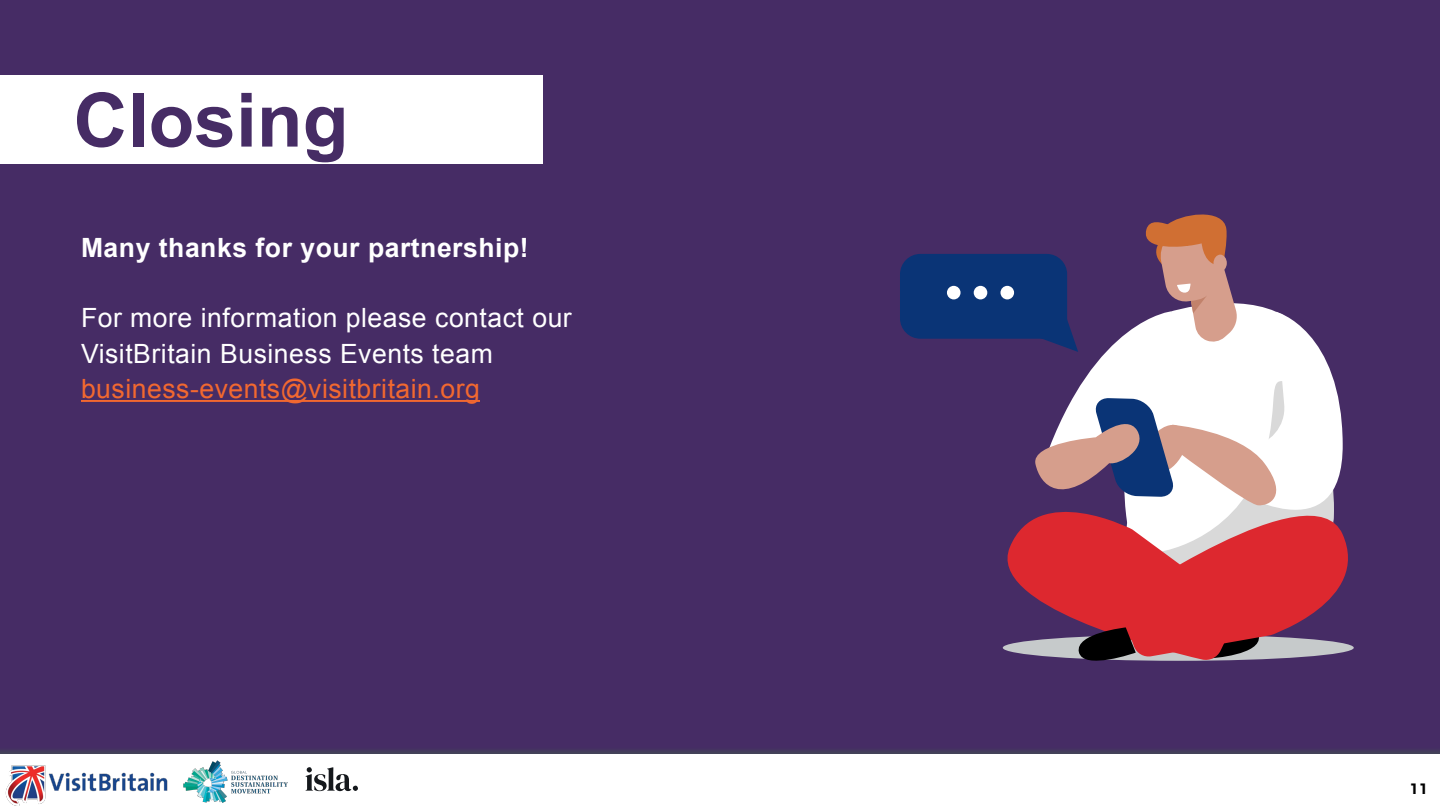
<style>
.page{position:relative;width:1440px;height:810px;background:#462c65}
.page>*{position:absolute;margin:0;border:0;box-sizing:border-box;transform-origin:0 0}
.t1{font:700 75px "Arial";color:#462c65}
.t2{font:26.55px/35.4px "Arial";letter-spacing:.02em;color:#fff}
.t3{font:26.55px "Arial";letter-spacing:.02em;color:#f26830}
.t4{font:700 26.55px "Arial";letter-spacing:.02em;color:#fff}
.t5{font:600 15px "Montserrat";color:#000}
</style>
<div class="page">
<div style="left:0;top:747px;width:1440px;height:63px;background:#433a5c"></div>
<div style="left:0;top:754px;width:1440px;height:56px;background:#fff"></div>
<svg style="left:305px;top:767px;width:53px;height:24px"></svg>
<img style="left:184px;top:761px;width:104px;height:42px">
<img style="left:5px;top:765px;width:163px;height:41px">
<div style="left:0;top:75px;width:543px;height:89px;background:#fff"></div>
<hr style="left:81px;top:400px;width:399px;height:2px;background:#f26830">
<div style="left:900px;top:254px;width:167px;height:85px;background:#0a3476;border-radius:20px"></div>
<div style="left:947px;top:286px;width:14px;height:13px;background:#fff;border-radius:50%"></div>
<div style="left:974px;top:286px;width:13px;height:13px;background:#fff;border-radius:50%"></div>
<svg style="left:986px;top:214px;width:358px;height:447px"></svg>
<p class="t1" style="left:73px;top:71px;width:277px">Closing</p>
<p class="t4" style="left:81px;top:230px;width:449px">Many thanks for your partnership!</p>
<p class="t2" style="left:81px;top:301px;width:492px">For more information please contact our<br>VisitBritain Business Events team</p>
<p class="t3" style="left:81px;top:371px;width:400px">business-events@visitbritain.org</p>
<p class="t5" style="left:1410px;top:780px;width:20px">11</p>
</div>
